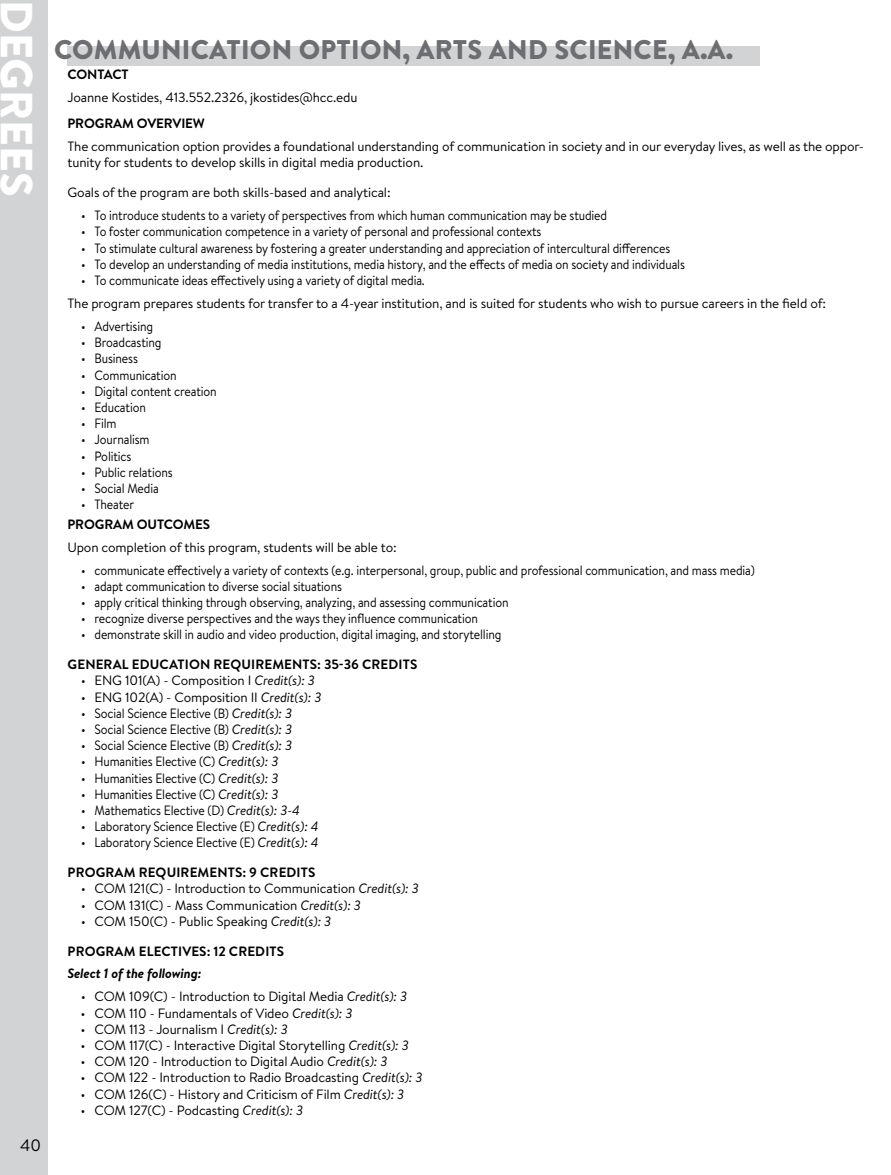
<style>
.page{position:relative;width:891px;height:1175px;background:#fff}
.page>*{position:absolute;margin:0;border:0;box-sizing:border-box;transform-origin:0 0}
.t1{font:900 45px "Brandon Text";color:#fff}
.t2{font:900 27px "Brandon Text";letter-spacing:.01em;color:#6d6e71}
.t3{font:16.5px "Brandon Text";color:#000}
.t4{font:13.5px/23px "Brandon Text";letter-spacing:-.01em;color:#000;scale:.9 1}
.t5{font:13.5px/16.2px "Brandon Text";letter-spacing:-.01em;color:#000}
.t6{font:700 13.5px "Brandon Text";letter-spacing:.01em;color:#000}
.t7{font:700 13.5px "Brandon Text";letter-spacing:-.01em;color:#000}
.t8{font:italic 700 13.5px "Brandon Text";letter-spacing:-.01em;color:#000}
.t9{font:700 13.5px "Brandon Text";letter-spacing:-.02em;color:#000}
.s1{font-style:italic}
</style>
<div class="page">
<div style="left:0;top:0;width:48px;height:1174px;background:#d1d3d4"></div>
<div style="left:68px;top:46px;width:692px;height:19px;background:#d1d3d4"></div>
<h1 class="t1" style="left:48px;top:0;width:199px;rotate:90deg">DEGREES</h1>
<p class="t3" style="left:20px;top:1133px;width:22px">40</p>
<h2 class="t2" style="left:54px;top:31px;width:681px">COMMUNICATION OPTION, ARTS AND SCIENCE, A.A.</h2>
<p class="t9" style="left:68px;top:65px;width:63px">CONTACT</p>
<p class="t5" style="left:68px;top:89px;width:292px">Joanne Kostides, 413.552.2326, jkostides@hcc.edu</p>
<p class="t7" style="left:68px;top:114px;width:139px">PROGRAM OVERVIEW</p>
<p class="t5" style="left:68px;top:138px;width:798px">The communication option provides a foundational understanding of communication in society and in our everyday lives, as well as the oppor&shy;tunity for students to develop skills in digital media production.</p>
<p class="t5" style="left:68px;top:184px;width:325px">Goals of the program are both skills-based and analytical:</p>
<p class="t4" style="left:81px;top:203px;width:586px">• To introduce students to a variety of perspectives from which human communication may be studied</p>
<p class="t4" style="left:81px;top:220px;width:513px">• To foster communication competence in a variety of personal and professional contexts</p>
<p class="t4" style="left:81px;top:236px;width:656px">• To stimulate cultural awareness by fostering a greater understanding and appreciation of intercultural differences</p>
<p class="t4" style="left:81px;top:252px;width:673px">• To develop an understanding of media institutions, media history, and the effects of media on society and individuals</p>
<p class="t4" style="left:68px;top:268px;width:845px;text-indent:14px">• To communicate ideas effectively using a variety of digital media.<br>The program prepares students for transfer to a 4-year institution, and is suited for students who wish to pursue careers in the field of:</p>
<p class="t4" style="left:81px;top:314px;width:82px">• Advertising</p>
<p class="t4" style="left:81px;top:330px;width:91px">• Broadcasting</p>
<p class="t4" style="left:81px;top:347px;width:65px">• Business</p>
<p class="t4" style="left:81px;top:363px;width:108px">• Communication</p>
<p class="t4" style="left:81px;top:379px;width:152px">• Digital content creation</p>
<p class="t4" style="left:81px;top:395px;width:74px">• Education</p>
<p class="t4" style="left:81px;top:411px;width:41px">• Film</p>
<p class="t4" style="left:81px;top:428px;width:78px">• Journalism</p>
<p class="t4" style="left:81px;top:444px;width:58px">• Politics</p>
<p class="t4" style="left:81px;top:460px;width:103px">• Public relations</p>
<p class="t4" style="left:81px;top:476px;width:88px">• Social Media</p>
<p class="t4" style="left:81px;top:492px;width:61px">• Theater</p>
<p class="t7" style="left:68px;top:514px;width:144px">PROGRAM OUTCOMES</p>
<p class="t5" style="left:68px;top:538px;width:331px">Upon completion of this program, students will be able to:</p>
<p class="t4" style="left:81px;top:558px;width:750px">• communicate effectively a variety of contexts (e.g. interpersonal, group, public and professional communication, and mass media)</p>
<p class="t4" style="left:81px;top:574px;width:292px">• adapt communication to diverse social situations</p>
<p class="t4" style="left:81px;top:590px;width:477px">• apply critical thinking through observing, analyzing, and assessing communication</p>
<p class="t4" style="left:81px;top:606px;width:443px">• recognize diverse perspectives and the ways they influence communication</p>
<p class="t4" style="left:81px;top:623px;width:469px">• demonstrate skill in audio and video production, digital imaging, and storytelling</p>
<p class="t6" style="left:68px;top:655px;width:351px">GENERAL EDUCATION REQUIREMENTS: 35-36 CREDITS</p>
<p class="t4" style="left:81px;top:669px;width:262px">• ENG 101(A) - Composition I <span class="s1">Credit(s): 3</span></p>
<p class="t4" style="left:81px;top:685px;width:269px">• ENG 102(A) - Composition II <span class="s1">Credit(s): 3</span></p>
<p class="t4" style="left:81px;top:701px;width:236px">• Social Science Elective (B) <span class="s1">Credit(s): 3</span></p>
<p class="t4" style="left:81px;top:717px;width:236px">• Social Science Elective (B) <span class="s1">Credit(s): 3</span></p>
<p class="t4" style="left:81px;top:733px;width:236px">• Social Science Elective (B) <span class="s1">Credit(s): 3</span></p>
<p class="t4" style="left:81px;top:750px;width:221px">• Humanities Elective (C) <span class="s1">Credit(s): 3</span></p>
<p class="t4" style="left:81px;top:766px;width:221px">• Humanities Elective (C) <span class="s1">Credit(s): 3</span></p>
<p class="t4" style="left:81px;top:782px;width:221px">• Humanities Elective (C) <span class="s1">Credit(s): 3</span></p>
<p class="t4" style="left:81px;top:798px;width:245px">• Mathematics Elective (D) <span class="s1">Credit(s): 3-4</span></p>
<p class="t4" style="left:81px;top:814px;width:266px">• Laboratory Science Elective (E) <span class="s1">Credit(s): 4</span></p>
<p class="t4" style="left:81px;top:831px;width:266px">• Laboratory Science Elective (E) <span class="s1">Credit(s): 4</span></p>
<p class="t6" style="left:68px;top:863px;width:249px">PROGRAM REQUIREMENTS: 9 CREDITS</p>
<p class="t4" style="left:81px;top:876px;width:377px">• COM 121(C) - Introduction to Communication <span class="s1">Credit(s): 3</span></p>
<p class="t4" style="left:81px;top:893px;width:313px">• COM 131(C) - Mass Communication <span class="s1">Credit(s): 3</span></p>
<p class="t4" style="left:81px;top:909px;width:280px">• COM 150(C) - Public Speaking <span class="s1">Credit(s): 3</span></p>
<p class="t6" style="left:68px;top:941px;width:218px">PROGRAM ELECTIVES: 12 CREDITS</p>
<p class="t8" style="left:68px;top:964px;width:135px">Select 1 of the following:</p>
<p class="t4" style="left:81px;top:984px;width:364px">• COM 109(C) - Introduction to Digital Media <span class="s1">Credit(s): 3</span></p>
<p class="t4" style="left:81px;top:1001px;width:303px">• COM 110 - Fundamentals of Video <span class="s1">Credit(s): 3</span></p>
<p class="t4" style="left:81px;top:1017px;width:231px">• COM 113 - Journalism I <span class="s1">Credit(s): 3</span></p>
<p class="t4" style="left:81px;top:1033px;width:366px">• COM 117(C) - Interactive Digital Storytelling <span class="s1">Credit(s): 3</span></p>
<p class="t4" style="left:81px;top:1049px;width:342px">• COM 120 - Introduction to Digital Audio <span class="s1">Credit(s): 3</span></p>
<p class="t4" style="left:81px;top:1065px;width:381px">• COM 122 - Introduction to Radio Broadcasting <span class="s1">Credit(s): 3</span></p>
<p class="t4" style="left:81px;top:1082px;width:361px">• COM 126(C) - History and Criticism of Film <span class="s1">Credit(s): 3</span></p>
<p class="t4" style="left:81px;top:1098px;width:248px">• COM 127(C) - Podcasting <span class="s1">Credit(s): 3</span></p>
</div>
